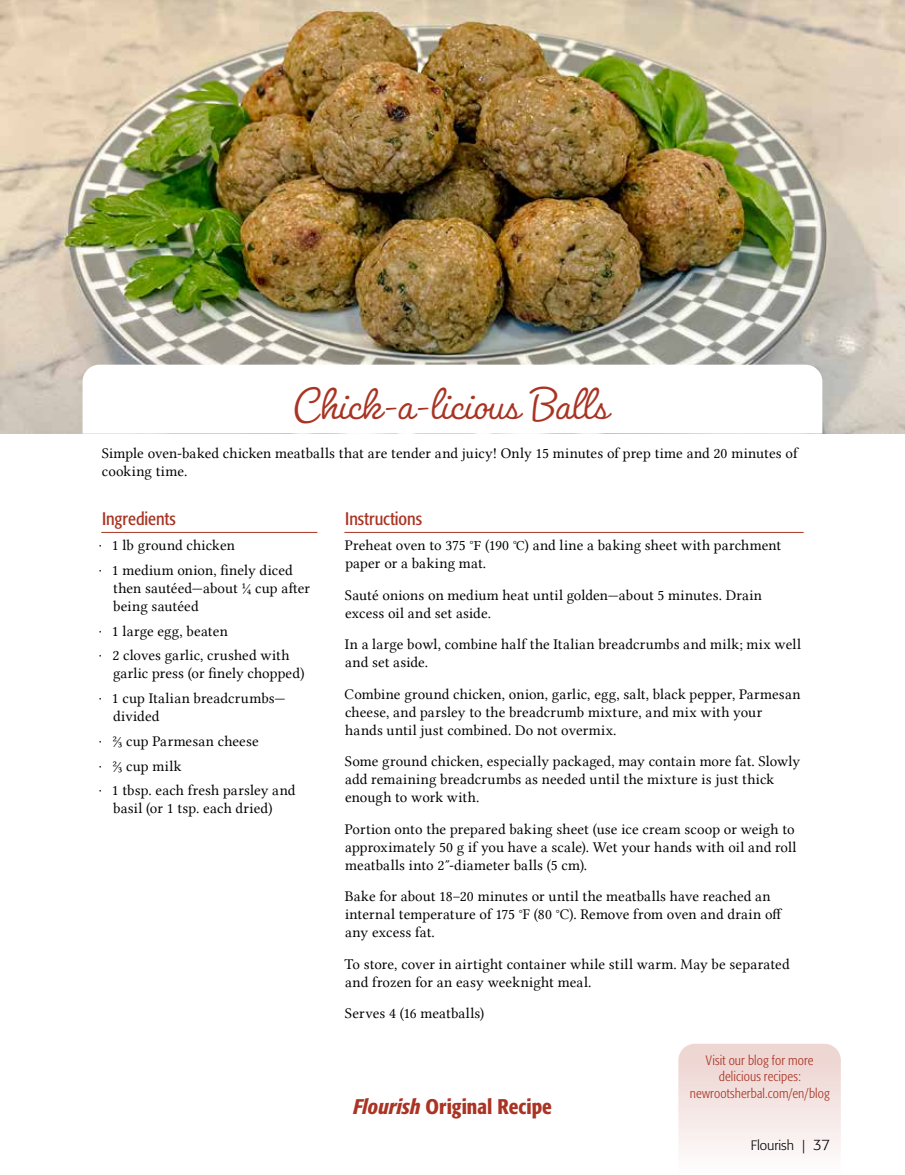
<style>
.page{position:relative;width:905px;height:1175px;background:#fff}
.page>*{position:absolute;margin:0;border:0;box-sizing:border-box;transform-origin:0 0}
.t1{font:300 48px "Pacifico";color:#a93423}
.t2{font:500 condensed 21px "Formata";color:#a93423}
.t3{font:condensed 18px "Formata";color:#a93423}
.t4{font:15px/18px "Lin Libertine";letter-spacing:.01em;color:#000}
.t5{font:300 condensed 13.5px/16.2px "Formata";letter-spacing:.01em;color:#a93423;text-align:center}
.t6{font:300 13.5px "Formata";color:#000}
.s1{font-family:"Formata";font-weight:300}
.s2{font-style:italic}
.s3{font-size:15px}
</style>
<div class="page">
<img style="left:0;top:0;width:904px;height:433px">
<svg style="left:83px;top:364px;width:739px;height:69px"></svg>
<hr style="left:101px;top:532px;width:216px;height:1px;background:#a93423">
<hr style="left:344px;top:532px;width:459px;height:1px;background:#a93423">
<svg style="left:678px;top:1044px;width:162px;height:106px"></svg>
<h1 class="t1" style="left:292px;top:375px;width:316px">Chick-a-licious Balls</h1>
<p class="t4" style="left:102px;top:444px;width:697px">Simple oven-baked chicken meatballs that are tender and juicy! Only 15 minutes of prep time and 20 minutes of cooking time.</p>
<p class="t3" style="left:102px;top:508px;width:75px">Ingredients</p>
<p class="t4" style="left:99px;top:533px;width:195px;line-height:24.8px"><span class="s1">·</span> 1 lb ground chicken<br><span class="s1">·</span> 1 medium onion, finely diced</p>
<p class="t4" style="left:113px;top:579px;width:198px">then sautéed—about ¼ cup after being sautéed</p>
<p class="t4" style="left:99px;top:618px;width:192px;line-height:24.8px"><span class="s1">·</span> 1 large egg, beaten<br><span class="s1">·</span> 2 cloves garlic, crushed with</p>
<p class="t4" style="left:99px;top:661px;width:207px;line-height:24.8px;text-indent:14px">garlic press (or finely chopped) <span class="s1">·</span> 1 cup Italian breadcrumbs—</p>
<p class="t4" style="left:99px;top:704px;width:198px;line-height:24.8px;text-indent:14px">divided<br><span class="s1">·</span> ⅔ cup Parmesan cheese<br><span class="s1">·</span> ⅔ cup milk<br><span class="s1">·</span> 1 tbsp. each fresh parsley and</p>
<p class="t4" style="left:113px;top:799px;width:161px">basil (or 1 tsp. each dried)</p>
<p class="t3" style="left:345px;top:508px;width:78px">Instructions</p>
<p class="t4" style="left:345px;top:536px;width:438px">Preheat oven to 375 ℉ (190 ℃) and line a baking sheet with parchment paper or a baking mat.</p>
<p class="t4" style="left:345px;top:585px;width:418px">Sauté onions on medium heat until golden—about 5 minutes. Drain excess oil and set aside.</p>
<p class="t4" style="left:345px;top:635px;width:457px">In a large bowl, combine half the Italian breadcrumbs and milk; mix well and set aside.</p>
<p class="t4" style="left:344px;top:684px;width:457px">Combine ground chicken, onion, garlic, egg, salt, black pepper, Parmesan cheese, and parsley to the breadcrumb mixture, and mix with your hands until just combined. Do not overmix.</p>
<p class="t4" style="left:345px;top:752px;width:456px">Some ground chicken, especially packaged, may contain more fat. Slowly add remaining breadcrumbs as needed until the mixture is just thick enough to work with.</p>
<p class="t4" style="left:345px;top:819px;width:453px">Portion onto the prepared baking sheet (use ice cream scoop or weigh to approximately 50 g if you have a scale). Wet your hands with oil and roll meatballs into 2″-diameter balls (5 cm).</p>
<p class="t4" style="left:345px;top:887px;width:439px">Bake for about 18–20 minutes or until the meatballs have reached an internal temperature of 175 °F (80 °C). Remove from oven and drain off any excess fat.</p>
<p class="t4" style="left:344px;top:954px;width:446px">To store, cover in airtight container while still warm. May be separated and frozen for an easy weeknight meal.</p>
<p class="t4" style="left:345px;top:1004px;width:141px">Serves 4 (16 meatballs)</p>
<h2 class="t2" style="left:353px;top:1094px;width:200px"><span class="s2">Flourish</span> Original Recipe</h2>
<p class="t5" style="left:689px;top:1052px;width:141px">Visit our blog for more delicious recipes: newrootsherbal.com/en/blog</p>
<p class="t6" style="left:750px;top:1137px;width:81px">Flourish | <span class="s3">37</span></p>
</div>
